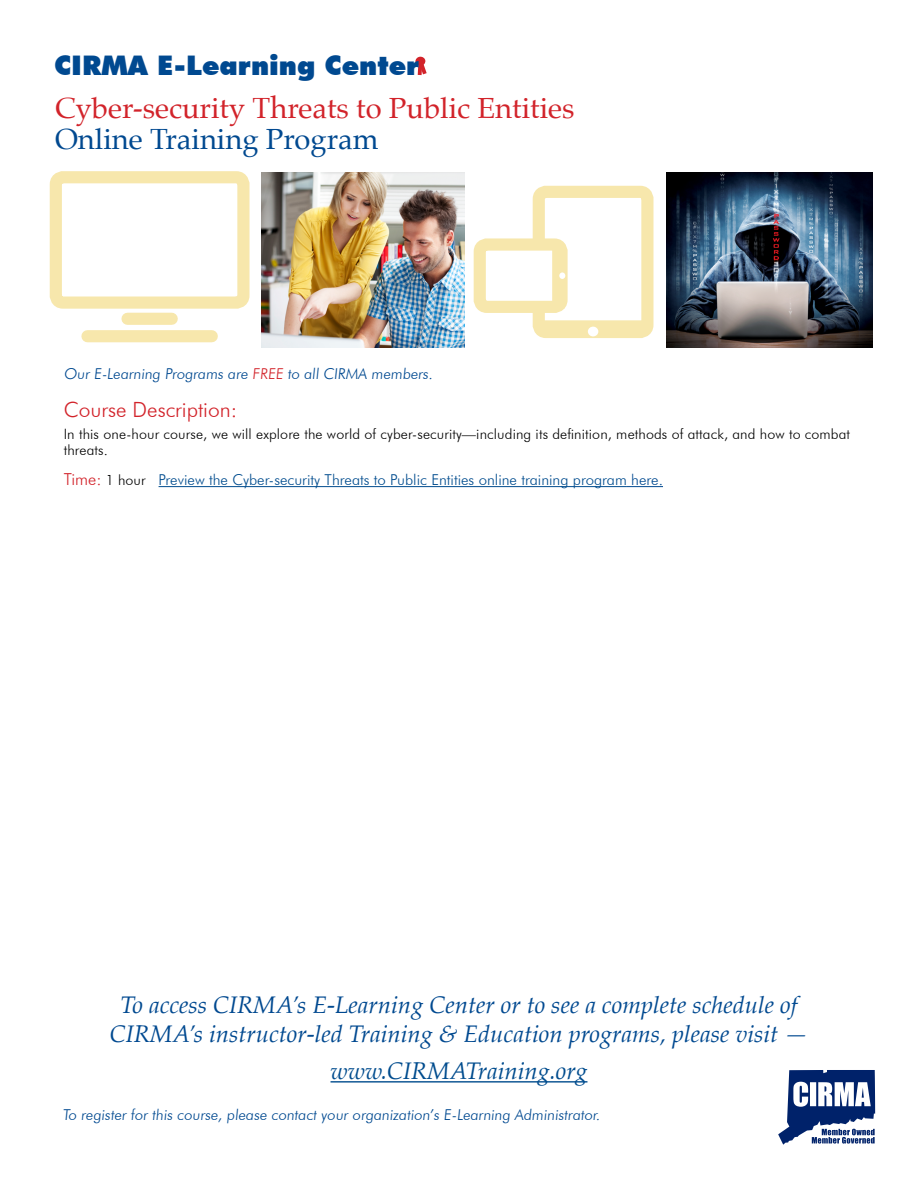
<style>
.page{position:relative;width:918px;height:1188px;background:#fff}
.page>*{position:absolute;margin:0;border:0;box-sizing:border-box;transform-origin:0 0}
.t1{font:29.1px "Palatino";color:#d2232a}
.t2{font:29.1px "Palatino";color:#004990}
.t3{font:900 27px "Futura BT";color:#004990}
.t4{font:italic 24px/28.5px "Palatino";color:#004990;text-align:center}
.t5{font:italic 24px "Palatino";color:#004c8e}
.t6{font:300 21px "Futura BT";color:#d2232a}
.t7{font:300 16.5px "Futura BT";color:#d2232a}
.t8{font:300 15px "Futura BT";color:#004990}
.t9{font:300 15px "Futura BT";color:#004c8e}
.t10{font:300 14.25px/16.5px "Futura BT";letter-spacing:.01em;color:#000}
.s1{color:#d2232a}
.s2{color:#004990}
.s3{font-size:16.5px;color:#d2232a}
</style>
<div class="page">
<hr style="left:159px;top:486px;width:468px;height:1px;background:#004c8e">
<hr style="left:627px;top:486px;width:36px;height:1px;background:#004990">
<div style="left:533px;top:186px;width:120px;height:152px;border:12px solid #f7e7ac;border-radius:7px"></div>
<div style="left:540px;top:320px;width:105px;height:13px;background:#f7e7ac"></div>
<div style="left:588px;top:327px;width:10px;height:9px;background:#fff;border-radius:50%"></div>
<div style="left:480px;top:245px;width:82px;height:62px;background:#fff;border-radius:7px"></div>
<div style="left:474px;top:238px;width:94px;height:75px;border:12px solid #f7e7ac;border-radius:7px"></div>
<div style="left:552px;top:244px;width:12px;height:65px;background:#f7e7ac"></div>
<div style="left:559px;top:272px;width:6px;height:7px;background:#fff;border-radius:50%"></div>
<div style="left:50px;top:171px;width:200px;height:138px;border:12px solid #f7e7ac;border-radius:7px"></div>
<div style="left:128px;top:313px;width:44px;height:12px;background:#f7e7ac"></div>
<div style="left:87px;top:330px;width:125px;height:12px;background:#f7e7ac"></div>
<svg style="left:417px;top:65px;width:10px;height:10px"></svg>
<svg style="left:415px;top:56px;width:11px;height:10px"></svg>
<svg style="left:778px;top:1070px;width:97px;height:75px"></svg>
<hr style="left:331px;top:1081px;width:256px;height:2px;background:#004c8e">
<img style="left:666px;top:173px;width:207px;height:174px">
<img style="left:261px;top:172px;width:204px;height:175px">
<h2 class="t3" style="left:54px;top:49px;width:367px">CIRMA E-Learning Center</h2>
<h1 class="t1" style="left:55px;top:84px;width:521px">Cyber-security Threats to Public Entities</h1>
<h1 class="t2" style="left:55px;top:115px;width:325px">Online Training Program</h1>
<p class="t8" style="left:64px;top:364px;width:372px">Our -E Learning Programs are <span class="s1">FREE</span> to all CIRMA members.</p>
<h3 class="t6" style="left:64px;top:397px;width:175px">Course Description:</h3>
<p class="t10" style="left:64px;top:426px;width:788px">In this one-hour course, we will explore the world of cyber-security—including its definition, methods of attack, and how to combat threats.</p>
<p class="t9" style="left:159px;top:471px;width:506px">Preview the Cyber-security Threats to Public Entities online training program <span class="s2">here.</span></p>
<p class="t7" style="left:64px;top:469px;width:34px">Time</p>
<p class="t10" style="left:96px;top:472px;width:51px">1<span class="s3">:</span> hour</p>
<h3 class="t4" style="left:110px;top:990px;width:700px">To access CIRMA Es’ -Learning Center or to see a complete schedule of<br>CIRMA s’ instructor-led Training &amp; Education programs, please visit —</h3>
<h3 class="t5" style="left:331px;top:1051px;width:258px">www.CIRMATraining.org</h3>
<p class="t8" style="left:63px;top:1106px;width:371px">To register for this course, please contact your organization</p>
<p class="t8" style="left:429px;top:1106px;width:171px">-Es’ Learning Administrator</p>
<p class="t8" style="left:596px;top:1106px;width:8px">.</p>
</div>
